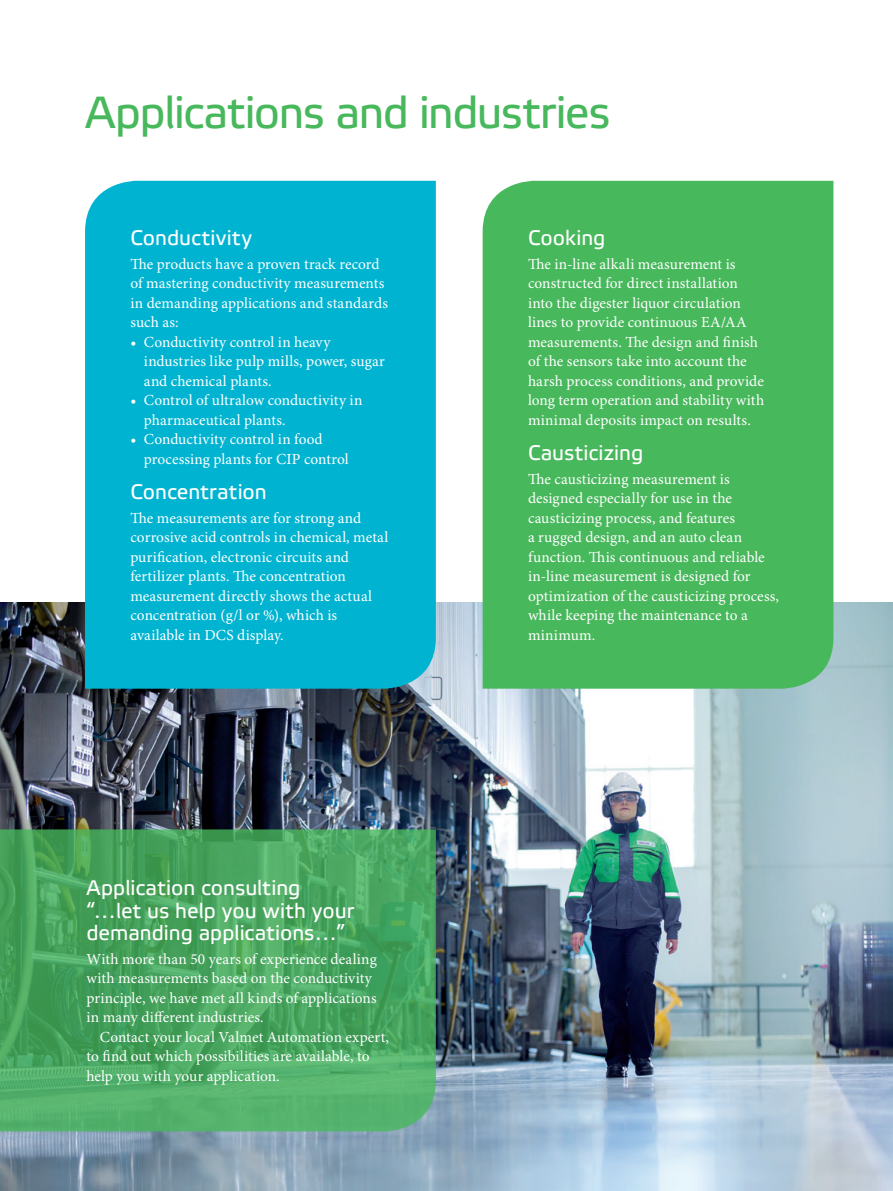
<style>
.page{position:relative;width:893px;height:1191px;background:#fff}
.page>*{position:absolute;margin:0;border:0;box-sizing:border-box;transform-origin:0 0}
._01__Heading__Etelka{font:45px "Etelka Text";letter-spacing:-.03em;color:#48b85c}
._04__Paragraph_subhe{font:21px/22.5px "Etelka Text";color:#fff}
._05__Body_text__Mini{font:15.3px/19.5px "Minion Pro";letter-spacing:.005em;color:#fff}
</style>
<div class="page">
<img style="left:0;top:602px;width:893px;height:589px">
<div style="left:85px;top:181px;width:351px;height:507px;background:#00b4d1"></div>
<div style="left:483px;top:181px;width:350px;height:507px;background:#48b85c"></div>
<svg style="left:0;top:829px;width:436px;height:302px;background:#4ba761"></svg>
<p class="_01__Heading__Etelka" style="left:85px;top:84px;width:527px">Applications and industries</p>
<p class="_04__Paragraph_subhe" style="left:130px;top:227px;width:123px">Conductivity</p>
<p class="_05__Body_text__Mini" style="left:130px;top:255px;width:259px">The products have a proven track record of mastering conductivity measurements in demanding applications and standards such as:</p>
<p class="_05__Body_text__Mini" style="left:144px;top:333px;width:242px;text-indent:-13px">• Conductivity control in heavy industries like pulp mills, power, sugar and chemical plants.</p>
<p class="_05__Body_text__Mini" style="left:144px;top:391px;width:220px;text-indent:-13px">• Control of ultralow conductivity in pharmaceutical plants.</p>
<p class="_05__Body_text__Mini" style="left:144px;top:430px;width:206px;text-indent:-13px">• Conductivity control in food processing plants for CIP control</p>
<p class="_04__Paragraph_subhe" style="left:130px;top:481px;width:138px">Concentration</p>
<p class="_05__Body_text__Mini" style="left:130px;top:509px;width:259px">The measurements are for strong and corrosive acid controls in chemical, metal purification, electronic circuits and fertilizer plants. The concentration measurement directly shows the actual concentration (g/l or %), which is available in DCS display.</p>
<p class="_04__Paragraph_subhe" style="left:86px;top:877px;width:269px">Application consulting “…let us help you with your demanding applications…”</p>
<p class="_05__Body_text__Mini" style="left:86px;top:950px;width:292px">With more than 50 years of experience dealing with measurements based on the conductivity principle, we have met all kinds of applications in many different industries.</p>
<p class="_05__Body_text__Mini" style="left:86px;top:1028px;width:304px;text-indent:13px">Contact your local Valmet Automation expert, to find out which possibilities are available, to help you with your application.</p>
<p class="_04__Paragraph_subhe" style="left:528px;top:227px;width:79px">Cooking</p>
<p class="_05__Body_text__Mini" style="left:528px;top:255px;width:238px">The in-line alkali measurement is constructed for direct installation into the digester liquor circulation lines to provide continuous EA/AA measurements. The design and finish of the sensors take into account the harsh process conditions, and provide long term operation and stability with minimal deposits impact on results.</p>
<p class="_04__Paragraph_subhe" style="left:528px;top:442px;width:117px">Causticizing</p>
<p class="_05__Body_text__Mini" style="left:528px;top:470px;width:253px">The causticizing measurement is designed especially for use in the causticizing process, and features<br>a rugged design, and an auto clean function. This continuous and reliable in-line measurement is designed for optimization of the causticizing process, while keeping the maintenance to a minimum.</p>
</div>
